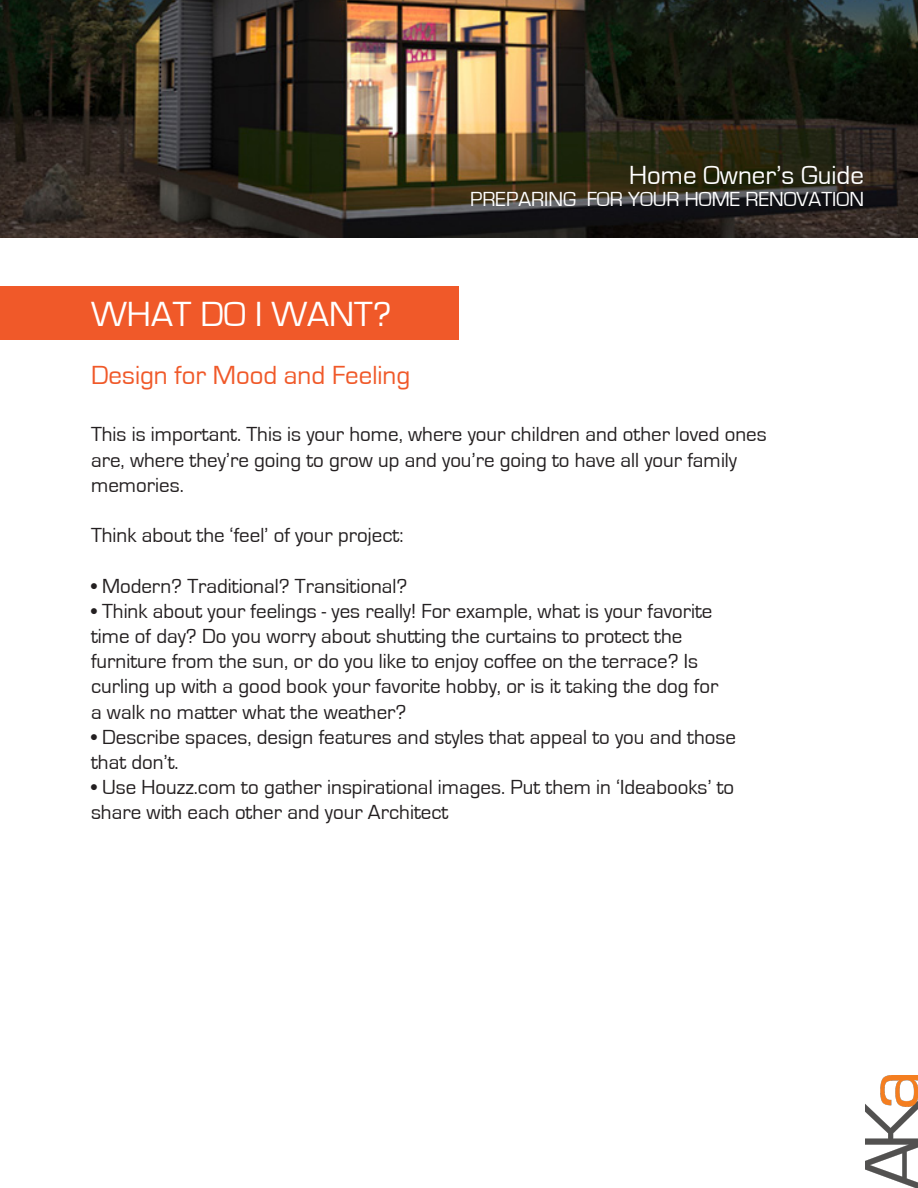
<style>
.page{position:relative;width:918px;height:1188px;background:#fff}
.page>*{position:absolute;margin:0;border:0;box-sizing:border-box;transform-origin:0 0}
.t1{font:36px "Eurostile";color:#fff}
.t2{font:27px "Eurostile";color:#f05929}
.t3{font:27px "Eurostile";color:#fff}
.t4{font:21px "Eurostile";color:#231f20}
.t5{font:21px "Eurostile";color:#fff}
</style>
<div class="page">
<div style="left:0;top:286px;width:459px;height:54px;background:#f05929"></div>
<img style="left:0;top:0;width:918px;height:238px">
<img style="left:865px;top:1075px;width:53px;height:113px">
<p class="t3" style="left:629px;top:160px;width:236px">Home Owner’s Guide</p>
<p class="t5" style="left:470px;top:188px;width:395px">PREPARING FOR YOUR HOME RENOVATION</p>
<p class="t1" style="left:91px;top:295px;width:302px">WHAT DO I WANT?</p>
<p class="t2" style="left:91px;top:360px;width:321px">Design for Mood and Feeling</p>
<p class="t4" style="left:91px;top:423px;width:677px">This is important. This is your home, where your children and other loved ones</p>
<p class="t4" style="left:91px;top:448px;width:648px">are, where they’re going to grow up and you’re going to have all your family</p>
<p class="t4" style="left:91px;top:474px;width:94px">memories.</p>
<p class="t4" style="left:91px;top:524px;width:314px">Think about the ‘feel’ of your project:</p>
<p class="t4" style="left:91px;top:574px;width:318px">• Modern? Traditional? Transitional?</p>
<p class="t4" style="left:91px;top:600px;width:623px">• Think about your feelings - yes really! For example, what is your favorite</p>
<p class="t4" style="left:91px;top:625px;width:593px">time of day? Do you worry about shutting the curtains to protect the</p>
<p class="t4" style="left:91px;top:650px;width:609px">furniture from the sun, or do you like to enjoy coffee on the terrace? Is</p>
<p class="t4" style="left:91px;top:675px;width:629px">curling up with a good book your favorite hobby, or is it taking the dog for</p>
<p class="t4" style="left:91px;top:700px;width:317px">a walk no matter what the weather?</p>
<p class="t4" style="left:91px;top:726px;width:646px">• Describe spaces, design features and styles that appeal to you and those</p>
<p class="t4" style="left:91px;top:751px;width:89px">that don’t.</p>
<p class="t4" style="left:91px;top:776px;width:645px">• Use Houzz.com to gather inspirational images. Put them in ‘Ideabooks’ to</p>
<p class="t4" style="left:91px;top:801px;width:359px">share with each other and your Architect</p>
</div>
